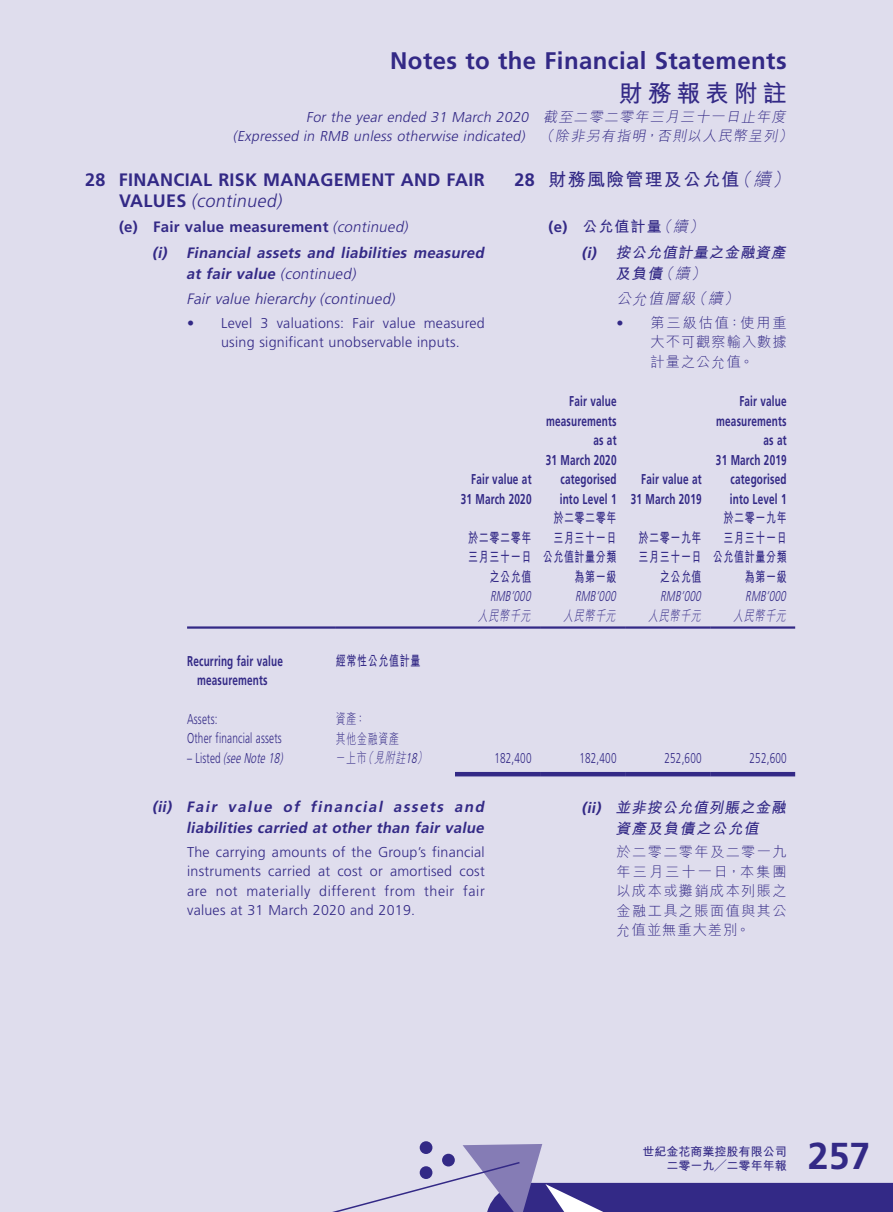
<style>
.page{position:relative;width:893px;height:1212px;background:#dfdded}
.page>*{position:absolute;margin:0;border:0;box-sizing:border-box;transform-origin:0 0}
.t1{font:700 37.5px "Frutiger LT Std";color:#332986}
.t2{font:700 24px "Frutiger LT Std";letter-spacing:.02em;color:#332986}
.t3{font:24px "M Hei HK Bold E Ten B5 H";letter-spacing:.2em;color:#332986}
.t4{font:700 18px/21px "Frutiger LT Std";letter-spacing:.015em;color:#332986}
.t5{font:18px "M Hei HK Bold E Ten B5 H";letter-spacing:.07em;color:#332986}
.t6{font:italic 700 15px/25.2px "Frutiger LT Std";color:#332986}
.t7{font:italic 15px/25.2px "M Hei HK Bold E Ten B5 H";color:#332986}
.t8{font:italic 300 15px/25.2px "Frutiger LT Std";color:#332986}
.t9{font:italic 15px "M Hei HK Light E Ten B5 H";color:#332986}
.t10{font:300 14.25px/19.5px "Frutiger LT Std";letter-spacing:.02em;color:#332986}
.t11{font:700 14.25px/19.5px "Frutiger LT Std";letter-spacing:.02em;color:#332986;text-align:right;scale:.7 1}
.t12{font:italic 300 14.25px/19.5px "Frutiger LT Std";color:#332986}
.t13{font:14.25px/19.5px "M Hei HK Bold E Ten B5 H";letter-spacing:.07em;color:#332986;text-align:right;scale:.7 1}
.t14{font:14.25px/19.5px "M Hei HK Light E Ten B5 H";letter-spacing:.095em;color:#332986;text-align:justify}
.t15{font:300 14.25px "Frutiger LT Std";letter-spacing:.02em;color:#332986;scale:.7 1}
.t16{font:italic 300 14.25px "Frutiger LT Std";color:#332986;scale:.7 1}
.t17{font:italic 14.25px "M Hei HK Light E Ten B5 H";color:#332986;scale:.7 1}
.t18{font:14.25px "M Hei HK Light E Ten B5 H";letter-spacing:.095em;color:#332986;scale:.7 1}
.t19{font:12px/13.5px "M Hei HK Bold E Ten B5 H";color:#332986;text-align:right}
.s1{font-family:"M Hei HK Light E Ten B5 H";font-weight:400}
.s2{font-family:"Frutiger LT Std";font-weight:700}
.s3{font-family:"M Hei HK Light E Ten B5 H";font-style:italic}
.s4{font-family:"Frutiger LT Std";font-weight:700;font-style:normal}
.s5{font-style:normal}
.s6{font-family:"M Hei HK Light E Ten B5 H"}
.s7{font-family:"Frutiger LT Std";font-weight:300}
.s8{font-weight:300;font-style:italic}
.s9{font-weight:300}
.s10{font-weight:700}
.s11{font-style:inherit}
</style>
<div class="page">
<svg style="left:332px;top:1144px;width:561px;height:68px"></svg>
<div style="left:420px;top:1141px;width:12px;height:13px;background:#332986;border-radius:50%"></div>
<div style="left:420px;top:1166px;width:12px;height:13px;background:#332986;border-radius:50%"></div>
<div style="left:442px;top:1154px;width:13px;height:12px;background:#332986;border-radius:50%"></div>
<hr style="left:187px;top:626px;width:149px;height:3px;background:#332986">
<hr style="left:336px;top:626px;width:119px;height:3px;background:#332986">
<hr style="left:455px;top:626px;width:85px;height:3px;background:#332986">
<hr style="left:540px;top:626px;width:85px;height:3px;background:#332986">
<hr style="left:625px;top:626px;width:85px;height:3px;background:#332986">
<hr style="left:710px;top:626px;width:85px;height:3px;background:#332986">
<hr style="left:455px;top:772px;width:85px;height:4px;background:#332986">
<hr style="left:540px;top:772px;width:85px;height:4px;background:#332986">
<hr style="left:625px;top:772px;width:85px;height:4px;background:#332986">
<hr style="left:710px;top:772px;width:85px;height:4px;background:#332986">
<h2 class="t2" style="left:390px;top:51px;width:398px">Notes to the Financial Statements</h2>
<h2 class="t3" style="left:619px;top:84px;width:169px">財務報表附註</h2>
<p class="t12" style="left:233px;top:108px;width:563px;text-indent:73px">For the year ended 31 March 2020 <span class="s1">截至二零二零年三月三十一日止年度</span>(Expressed in RMB unless otherwise indicated) <span class="s1">（除非另有指明，否則以人民幣呈列）</span></p>
<p class="t5" style="left:515px;top:173px;width:280px"><span class="s2">28</span> 財務風險管理及公允值<span class="s3">（續）</span></p>
<p class="t7" style="left:582px;top:216px;width:208px;text-indent:-33px"><span class="s4">(e)</span> <span class="s5">公允值計量</span><span class="s6">（續）<br></span><span class="s2">(i)</span> 按公允值計量之金融資產</p>
<p class="t7" style="left:616px;top:262px;width:94px">及負債<span class="s6">（續）</span></p>
<p class="t9" style="left:617px;top:293px;width:126px">公允值層級（續）</p>
<p class="t14" style="left:651px;top:314px;width:138px;text-indent:-34px"><span class="s7">•</span> 第三級估值：使用重大不可觀察輸入數據計量之公允值。</p>
<p class="t4" style="left:119px;top:171px;width:367px;text-indent:-34px">28 FINANCIAL RISK MANAGEMENT AND FAIR<br>VA L U E S <span class="s8">(continued)</span></p>
<p class="t6" style="left:152px;top:216px;width:336px;text-indent:-33px"><span class="s5">(e) Fair value measurement</span> <span class="s9">(continued)<br></span>(i) Financial assets and liabilities measured</p>
<p class="t8" style="left:186px;top:262px;width:213px"><span class="s10">at fair value</span> (continued)<br><span class="s11">Fair value hierarchy</span> (continued)</p>
<p class="t10" style="left:221px;top:314px;width:265px;text-indent:-34px">• Level 3 valuations: Fair value measured using significant unobservable inputs.</p>
<p class="t11" style="left:461px;top:471px;width:102px">Fair value at<br>31 March 2020</p>
<p class="t13" style="left:468px;top:530px;width:92px">於二零二零年三月三十一日之公允值</p>
<p class="t11" style="left:546px;top:393px;width:102px">Fair value measurements as at<br>31 March 2020 categorised into Level 1</p>
<p class="t13" style="left:543px;top:510px;width:107px">於二零二零年三月三十一日公允值計量分類為第一級</p>
<p class="t11" style="left:631px;top:471px;width:102px">Fair value at<br>31 March 2019</p>
<p class="t13" style="left:638px;top:530px;width:92px">於二零一九年三月三十一日之公允值</p>
<p class="t11" style="left:716px;top:393px;width:102px">Fair value measurements as at<br>31 March 2019 categorised into Level 1</p>
<p class="t13" style="left:713px;top:510px;width:107px">於二零一九年三月三十一日公允值計量分類為第一級</p>
<p class="t16" style="left:490px;top:591px;width:63px">RMB’000</p>
<p class="t16" style="left:575px;top:591px;width:63px">RMB’000</p>
<p class="t16" style="left:660px;top:591px;width:63px">RMB’000</p>
<p class="t16" style="left:745px;top:591px;width:63px">RMB’000</p>
<p class="t17" style="left:478px;top:610px;width:80px">人民幣千元</p>
<p class="t17" style="left:563px;top:610px;width:80px">人民幣千元</p>
<p class="t17" style="left:648px;top:610px;width:80px">人民幣千元</p>
<p class="t17" style="left:733px;top:610px;width:80px">人民幣千元</p>
<p class="t11" style="left:187px;top:652px;width:139px;text-align:center">Recurring fair value measurements</p>
<p class="t13" style="left:336px;top:653px;width:122px">經常性公允值計量</p>
<p class="t15" style="left:187px;top:713px;width:45px">Assets:</p>
<p class="t18" style="left:336px;top:714px;width:44px">資產：</p>
<p class="t15" style="left:187px;top:733px;width:137px">Other financial assets</p>
<p class="t18" style="left:336px;top:733px;width:92px">其他金融資產</p>
<p class="t16" style="left:187px;top:753px;width:141px"><span class="s5">– L i s t e d</span> (see Note 18)</p>
<p class="t17" style="left:336px;top:753px;width:135px"><span class="s5">－上市</span>（見附註<span class="s7">18</span>）</p>
<p class="t15" style="left:494px;top:752px;width:55px">182,400</p>
<p class="t15" style="left:579px;top:752px;width:55px">182,400</p>
<p class="t15" style="left:664px;top:752px;width:55px">252,600</p>
<p class="t15" style="left:749px;top:752px;width:55px">252,600</p>
<p class="t6" style="left:152px;top:797px;width:336px;line-height:21px;text-align:right">(ii) Fair value of financial assets and liabilities carried at other than fair value</p>
<p class="t10" style="left:187px;top:843px;width:299px;text-align:justify">The carrying amounts of the Group’s financial instruments carried at cost or amortised cost are not materially different from their fair values at 31 March 2020 and 2019.</p>
<p class="t7" style="left:582px;top:798px;width:208px;line-height:21px;text-align:center"><span class="s2">(ii)</span> 並非按公允值列賬之金融資產及負債之公允值</p>
<p class="t14" style="left:617px;top:844px;width:172px">於二零二零年及二零一九年三月三十一日，本集團以成本或攤銷成本列賬之金融工具之賬面值與其公允值並無重大差別。</p>
<p class="t19" style="left:642px;top:1146px;width:146px">世紀金花商業控股有限公司二零一九╱二零年年報</p>
<h1 class="t1" style="left:808px;top:1141px;width:64px">257</h1>
</div>
